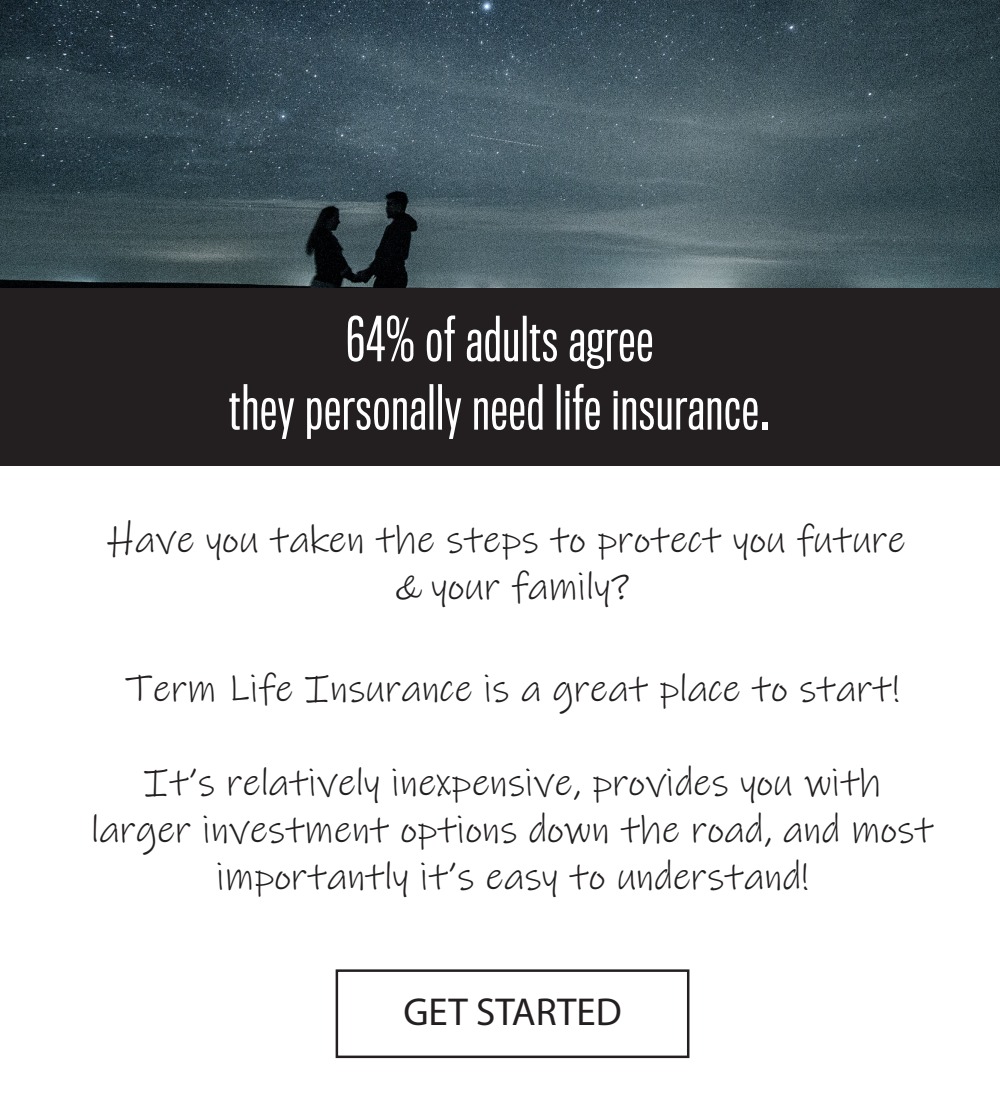
<style>
.page{position:relative;width:1000px;height:1107px;background:#fff}
.page>*{position:absolute;margin:0;border:0;box-sizing:border-box;transform-origin:0 0}
.t1{font:57px/68.2px "Titling Gothic FB Comp";letter-spacing:.025em;color:#fff;text-align:center}
.t2{font:39px/46.8px "Ink Free";color:#231f20;text-align:center}
.t3{font:39px "Myriad Pro";color:#231f20}
</style>
<div class="page">
<img style="left:0;top:0;width:1000px;height:288px">
<div style="left:0;top:288px;width:1000px;height:177px;background:#231f20"></div>
<div style="left:336px;top:969px;width:353px;height:89px;border:2px solid #231f20"></div>
<h1 class="t1" style="left:229px;top:306px;width:543px">64% of adults agree<br>they personally need life insurance.</h1>
<p class="t2" style="left:108px;top:517px;width:799px">Have you taken the steps to protect you future &amp; your family?</p>
<p class="t2" style="left:125px;top:666px;width:776px">Term Life Insurance is a great place to start!</p>
<p class="t2" style="left:91px;top:760px;width:844px">It’s relatively inexpensive, provides you with larger investment options down the road, and most importantly it’s easy to understand!</p>
<p class="t3" style="left:403px;top:987px;width:220px">GET STARTED</p>
</div>
